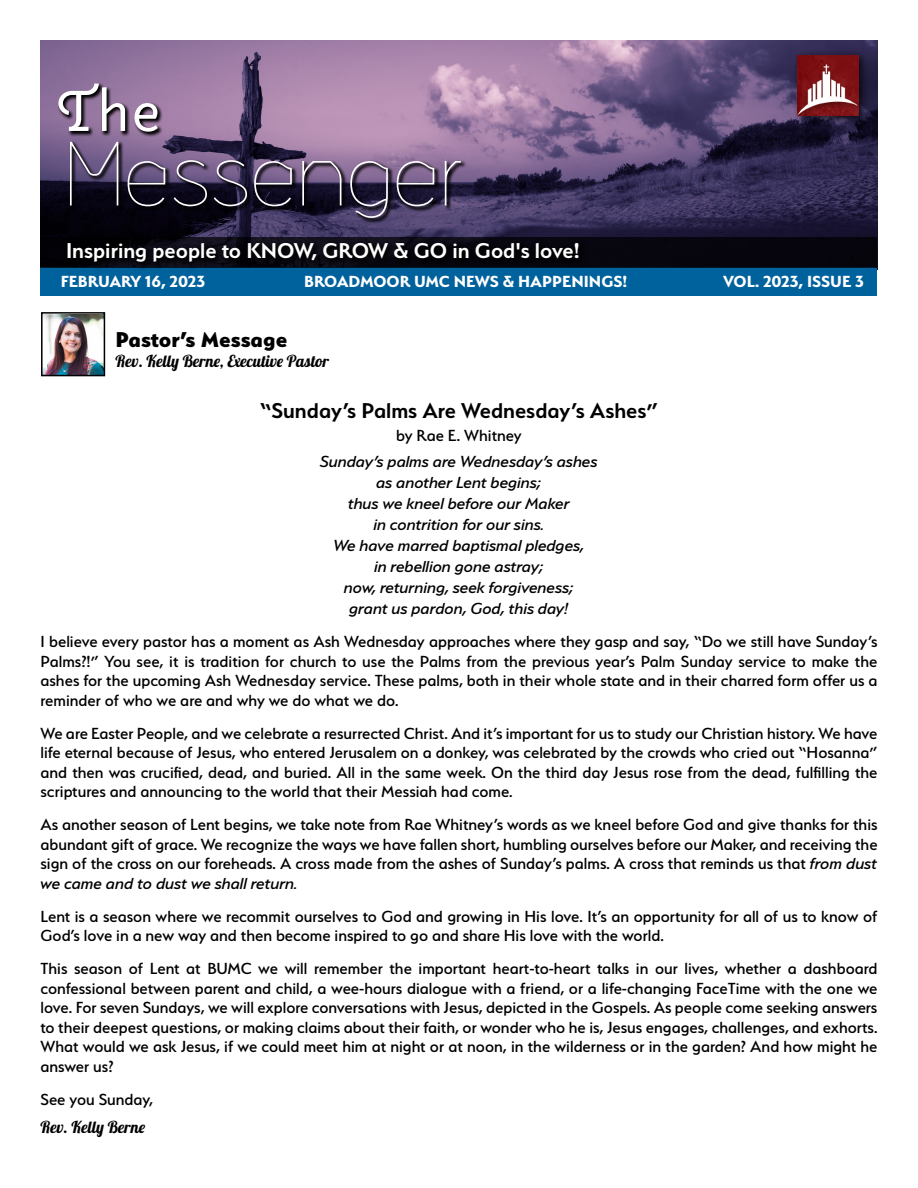
<style>
.page{position:relative;width:918px;height:1188px;background:#fff}
.page>*{position:absolute;margin:0;border:0;box-sizing:border-box;transform-origin:0 0}
.t1{font:84px "Lynda";letter-spacing:.05em;color:#fff}
.t2{font:58.5px "Elido Deco Initials";color:#fff}
.t3{font:600 24px "Serenity";color:#fff}
.t4{font:600 24px "Serenity";color:#000}
.t5{font:800 24px "Serenity";color:#000}
.t6{font:500 18px/19.5px "Serenity";color:#000;text-align:justify}
.t7{font:italic 500 18px/21px "Serenity";color:#000;text-align:center}
.t8{font:700 18px "Serenity";color:#fff}
.t9{font:16.5px "Lobster 1.4";color:#000}
.s1{font-style:italic}
</style>
<div class="page">
<img style="left:40px;top:40px;width:838px;height:198px">
<div style="left:40px;top:267px;width:838px;height:29px;background:#00629d"></div>
<img style="left:44px;top:315px;width:58px;height:58px">
<div style="left:41px;top:312px;width:64px;height:64px;border:2px solid #000"></div>
<svg style="left:58px;top:82px;width:106px;height:55px;background:#6e5776"></svg>
<div style="left:792px;top:49px;width:77px;height:78px;background:#000;opacity:.75"></div>
<img style="left:798px;top:55px;width:60px;height:61px">
<div style="left:40px;top:238px;width:838px;height:30px;background:#06050e"></div>
<svg style="left:69px;top:141px;width:398px;height:82px;background:#433653"></svg>
<svg style="left:63px;top:238px;width:525px;height:32px"></svg>
<h2 class="t2" style="left:63px;top:72px;width:99px">The</h2>
<h1 class="t1" style="left:67px;top:130px;width:396px">Messenger</h1>
<h3 class="t3" style="left:66px;top:237px;width:515px">Inspiring people to KNOW, GROW &amp; GO in God's love!</h3>
<p class="t8" style="left:61px;top:272px;width:146px">FEBRUARY 16, 2023</p>
<p class="t8" style="left:304px;top:272px;width:325px">BROADMOOR UMC NEWS &amp; HAPPENINGS!</p>
<p class="t8" style="left:723px;top:272px;width:142px">VOL. 2023, ISSUE 3</p>
<h3 class="t5" style="left:116px;top:326px;width:173px">Pastor’s Message</h3>
<p class="t9" style="left:116px;top:351px;width:215px">Rev. Kelly Berne, Executive Pastor</p>
<h3 class="t4" style="left:260px;top:397px;width:400px">“Sunday’s Palms Are Wednesday’s Ashes”</h3>
<p class="t6" style="left:396px;top:426px;width:127px">by Rae E. Whitney</p>
<p class="t7" style="left:320px;top:451px;width:279px">Sunday’s palms are Wednesday’s ashes as another Lent begins;<br>thus we kneel before our Maker<br>in contrition for our sins.<br>We have marred baptismal pledges,<br>in rebellion gone astray;<br>now, returning, seek forgiveness;<br>grant us pardon, God, this day!</p>
<p class="t6" style="left:41px;top:632px;width:839px">I believe every pastor has a moment as Ash Wednesday approaches where they gasp and say, “Do we still have Sunday’s Palms?!” You see, it is tradition for church to use the Palms from the previous year’s Palm Sunday service to make the ashes for the upcoming Ash Wednesday service. These palms, both in their whole state and in their charred form offer us a reminder of who we are and why we do what we do.</p>
<p class="t6" style="left:41px;top:723px;width:839px">We are Easter People, and we celebrate a resurrected Christ. And it’s important for us to study our Christian history. We have life eternal because of Jesus, who entered Jerusalem on a donkey, was celebrated by the crowds who cried out “Hosanna” and then was crucified, dead, and buried. All in the same week. On the third day Jesus rose from the dead, fulfilling the scriptures and announcing to the world that their Messiah had come.</p>
<p class="t6" style="left:41px;top:815px;width:839px">As another season of Lent begins, we take note from Rae Whitney’s words as we kneel before God and give thanks for this abundant gift of grace. We recognize the ways we have fallen short, humbling ourselves before our Maker, and receiving the sign of the cross on our foreheads. A cross made from the ashes of Sunday’s palms. A cross that reminds us that <span class="s1">from dust we came and to dust we shall return.</span></p>
<p class="t6" style="left:41px;top:906px;width:838px">Lent is a season where we recommit ourselves to God and growing in His love. It’s an opportunity for all of us to know of<br>God’s love in a new way and then become inspired to go and share His love with the world.</p>
<p class="t6" style="left:41px;top:959px;width:839px">This season of Lent at BUMC we will remember the important heart-to-heart talks in our lives, whether a dashboard confessional between parent and child, a wee-hours dialogue with a friend, or a life-changing FaceTime with the one we love. For seven Sundays, we will explore conversations with Jesus, depicted in the Gospels. As people come seeking answers to their deepest questions, or making claims about their faith, or wonder who he is, Jesus engages, challenges, and exhorts.<br>What would we ask Jesus, if we could meet him at night or at noon, in the wilderness or in the garden? And how might he answer us?</p>
<p class="t6" style="left:41px;top:1089px;width:114px">See you Sunday,</p>
<p class="t9" style="left:40px;top:1117px;width:106px">Rev. Kelly Berne</p>
</div>
